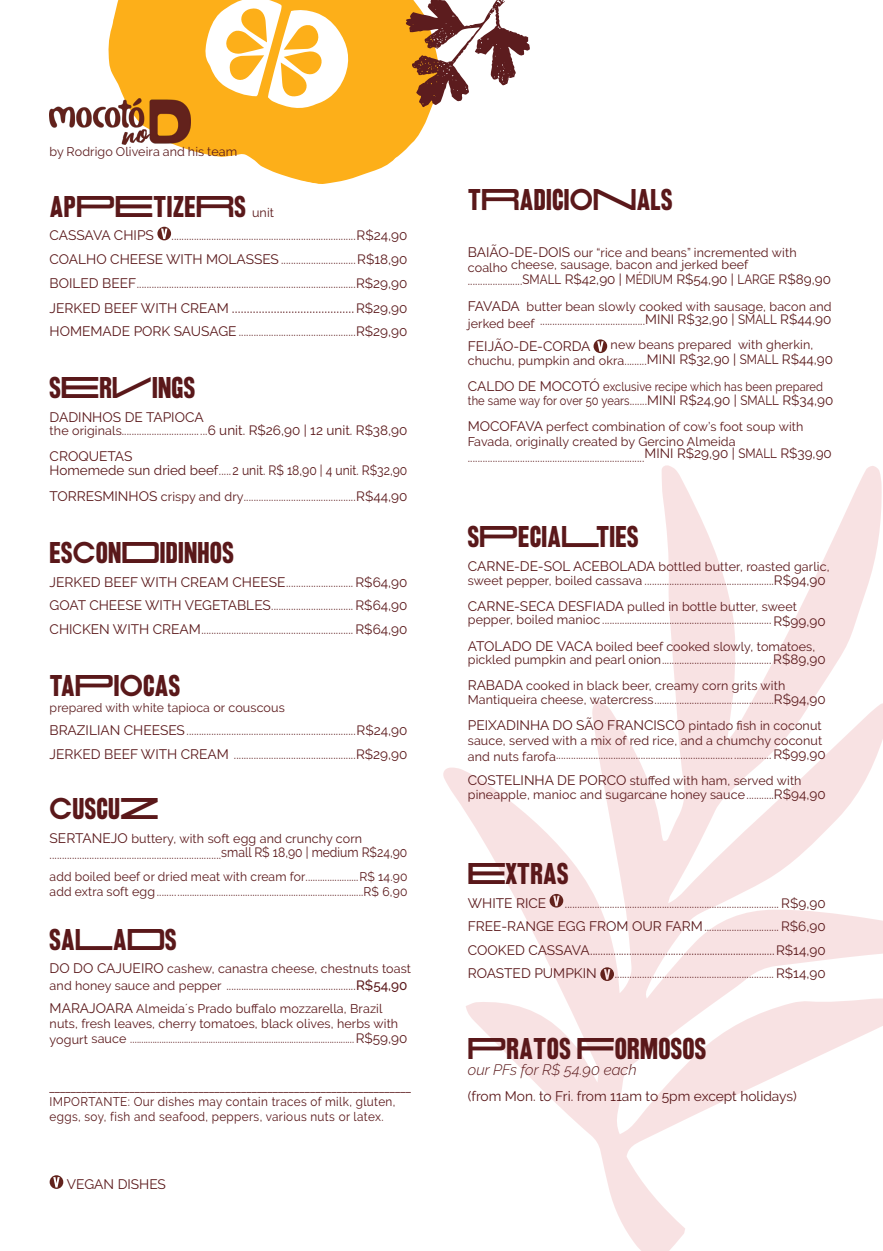
<style>
.page{position:relative;width:883px;height:1251px;background:#fff}
.page>*{position:absolute;margin:0;border:0;box-sizing:border-box;transform-origin:0 0}
.t1{font:26.25px "NIKEFBR14";letter-spacing:.01em;color:#5a181a}
.t2{font:15px "Raleway";color:#5a181a}
.t3{font:italic 300 15px "Raleway";color:#5a181a}
.t4{font:13.75px "Raleway";color:#5a181a}
.t5{font:13.5px "Raleway";color:#5a181a;scale:.86 1}
.t6{font:13.5px "Raleway";color:#5a181a}
.t7{font:12.5px/13.8px "Raleway";letter-spacing:.01em;color:#5a181a}
.t8{font:12.5px/13.8px "Raleway";letter-spacing:.01em;color:#5a181a;scale:.89 1}
.t9{font:12.5px/15px "Raleway";letter-spacing:.03em;color:#5a181a;scale:.94 1}
.t10{font:12.5px "Raleway";letter-spacing:.01em;color:#5c1c1e}
.t11{font:12.25px "Raleway";letter-spacing:.01em;color:#5c1c1e}
.s1{font-family:"Raleway";font-size:12.5px}
.s2{font-size:13.5px}
.s3{font-size:13.75px}
.s4{font-size:12.5px}
.s5{font-size:12.5px;color:#5a181a}
.s6{font-weight:500;font-size:13.5px}
</style>
<div class="page">
<svg style="left:108px;top:0;width:324px;height:184px;fill:#fdaf19"></svg>
<svg style="left:405px;top:0;width:125px;height:108px"></svg>
<svg style="left:443px;top:465px;width:439px;height:786px"></svg>
<svg style="left:157px;top:227px;width:14px;height:13px"></svg>
<svg style="left:50px;top:1175px;width:13px;height:14px"></svg>
<svg style="left:593px;top:339px;width:14px;height:14px"></svg>
<svg style="left:549px;top:894px;width:14px;height:13px"></svg>
<svg style="left:600px;top:967px;width:14px;height:14px"></svg>
<img style="left:50px;top:98px;width:140px;height:47px">
<p class="t10" style="left:50px;top:145px;width:189px">by Rodrigo Oliveira and his team</p>
<p class="t1" style="left:50px;top:190px;width:226px">APPETIZERS <span class="s1">unit</span></p>
<p class="t4" style="left:50px;top:228px;width:106px">CASSAVA CHIPS</p>
<p class="t7" style="left:171px;top:229px;width:237px">..........................................................................<span class="s2">R$24,90</span></p>
<p class="t7" style="left:50px;top:253px;width:359px"><span class="s3">COALHO CHEESE WITH MOLASSES</span> ..............................<span class="s2">R$18,90</span></p>
<p class="t7" style="left:50px;top:276px;width:359px"><span class="s3">BOILED BEEF</span>........................................................................................<span class="s2">R$29,90</span></p>
<p class="t2" style="left:50px;top:299px;width:359px"><span class="s3">JERKED BEEF WITH CREAM</span> .........................................<span class="s2">R$29,90</span></p>
<p class="t7" style="left:50px;top:325px;width:359px"><span class="s3">HOMEMADE PORK SAUSAGE</span> ...............................................<span class="s2">R$29,90</span></p>
<p class="t1" style="left:50px;top:371px;width:147px">SERVINGS</p>
<p class="t4" style="left:50px;top:409px;width:155px">DADINHOS DE TAPIOCA</p>
<p class="t7" style="left:50px;top:424px;width:359px">the originals..................................<span class="s2">6 unit. R$26,90 | 12 unit. R$38,90</span></p>
<p class="t4" style="left:50px;top:448px;width:84px">CROQUETAS</p>
<p class="t6" style="left:50px;top:462px;width:359px">Homemede sun dried beef<span class="s4">.....</span>2 unit. R$ 18,90 | 4 unit. R$32,90</p>
<p class="t7" style="left:50px;top:490px;width:359px"><span class="s3">TORRESMINHOS</span> crispy and dry.............................................<span class="s2">R$44,90</span></p>
<p class="t1" style="left:50px;top:537px;width:185px">ESCONDIDINHOS</p>
<p class="t7" style="left:50px;top:575px;width:359px"><span class="s3">JERKED BEEF WITH CREAM CHEESE</span>........................... <span class="s2">R$64,90</span></p>
<p class="t7" style="left:50px;top:599px;width:359px"><span class="s3">GOAT CHEESE WITH VEGETABLES</span>................................. <span class="s2">R$64,90</span></p>
<p class="t7" style="left:50px;top:623px;width:359px"><span class="s3">CHICKEN WITH CREAM</span>............................................................. <span class="s2">R$64,90</span></p>
<p class="t1" style="left:50px;top:669px;width:132px">TAPIOCAS</p>
<p class="t11" style="left:50px;top:700px;width:237px">prepared with white tapioca <span class="s5">or couscous</span></p>
<p class="t7" style="left:50px;top:724px;width:359px"><span class="s3">BRAZILIAN CHEESES</span>....................................................................<span class="s2">R$24,90</span></p>
<p class="t7" style="left:50px;top:748px;width:359px"><span class="s3">JERKED BEEF WITH CREAM</span> .................................................<span class="s2">R$29,90</span></p>
<p class="t1" style="left:50px;top:793px;width:110px">CUSCUZ</p>
<p class="t7" style="left:50px;top:830px;width:359px;line-height:16.2px"><span class="s3">SERTANEJO</span> buttery, with soft egg and crunchy corn .....................................................................<sup>small</sup> <sup>R$</sup> <sup>18,90</sup> <sup>|</sup> <sup>medium</sup> <sup>R$24,90</sup></p>
<p class="t7" style="left:50px;top:869px;width:359px;line-height:15px">add boiled beef or dried meat with cream for......................R$ 14.90 add extra soft egg.....................................................................................R$ 6,90</p>
<p class="t1" style="left:50px;top:923px;width:128px">SALADS</p>
<p class="t7" style="left:50px;top:961px;width:363px;line-height:16.2px"><span class="s3">DO DO CAJUEIRO</span> cashew, canastra cheese, chestnuts toast and honey sauce and pepper ....................................................<span class="s6">R$54,90</span></p>
<p class="t7" style="left:50px;top:1001px;width:359px;line-height:15px"><span class="s3">MARAJOARA</span> Almeida´s Prado buffalo mozzarella, Brazil nuts, fresh leaves, cherry tomatoes, black olives, herbs with yogurt sauce ....................................................................................................<span class="s2">R$59,90</span></p>
<p class="t9" style="left:50px;top:1094px;width:369px">IMPORTANTE: Our dishes may contain traces of milk, gluten, eggs, soy, fish and seafood, peppers, various nuts or latex.</p>
<p class="t4" style="left:67px;top:1176px;width:101px">VEGAN DISHES</p>
<p class="t1" style="left:467px;top:183px;width:206px">TRADICIONALS</p>
<p class="t7" style="left:467px;top:246px;width:330px;line-height:12.5px"><span class="s3">BAIÃO-DE-DOIS</span> our “rice and beans” incremented with coalho cheese, sausage, bacon and jerked beef</p>
<p class="t5" style="left:467px;top:271px;width:423px"><sub>......................</sub>SMALL R$42,90 | MÉDIUM R$54,90 | LARGE R$89,90</p>
<p class="t7" style="left:467px;top:300px;width:365px"><span class="s3">FAVADA</span> butter bean slowly cooked with sausage, bacon and jerked beef ..........................................<span class="s2">MINI R$32,90 | SMALL R$44,90</span></p>
<p class="t4" style="left:467px;top:338px;width:124px">FEIJÃO-DE-CORDA</p>
<p class="t7" style="left:467px;top:336px;width:367px;line-height:16.2px;text-indent:143px">new beans prepared with gherkin, chuchu, pumpkin and okra.........<span class="s2">MINI R$32,90 | SMALL R$44,90</span></p>
<p class="t8" style="left:467px;top:380px;width:412px"><span class="s3">CALDO DE MOCOTÓ</span> exclusive recipe which has been prepared the same way for over 50 years.......<span class="s2">MINI R$24,90 | SMALL R$34,90</span></p>
<p class="t7" style="left:467px;top:419px;width:337px;line-height:15px"><span class="s3">MOCOFAVA</span> perfect combination of cow’s foot soup with<br>Favada, originally created by Gercino Almeida</p>
<p class="t7" style="left:467px;top:451px;width:365px">.......................................................................<sup>MINI</sup> <sup>R$29,90</sup> <sup>|</sup> <sup>SMALL</sup> <sup>R$39,90</sup></p>
<p class="t1" style="left:467px;top:521px;width:172px">SPECIALTIES</p>
<p class="t7" style="left:467px;top:559px;width:363px"><span class="s3">CARNE-DE-SOL ACEBOLADA</span> bottled butter, roasted garlic, sweet pepper, boiled cassava ....................................................<span class="s2">R$94,90</span></p>
<p class="t7" style="left:467px;top:599px;width:359px"><span class="s3">CARNE-SECA DESFIADA</span> pulled in bottle butter, sweet pepper, boiled manioc ....................................................................<span class="s2">R$99,90</span></p>
<p class="t7" style="left:467px;top:639px;width:359px"><span class="s3">ATOLADO DE VACA</span> boiled beef cooked slowly, tomatoes, pickled pumpkin and pearl onion............................................<span class="s2">R$89,90</span></p>
<p class="t7" style="left:467px;top:679px;width:359px"><span class="s3">RABADA</span> cooked in black beer, creamy corn grits with<br>Mantiqueira cheese, watercress................................................<span class="s2">R$94,90</span></p>
<p class="t4" style="left:467px;top:717px;width:355px">PEIXADINHA DO SÃO FRANCISCO <span class="s4">pintado fish in coconut</span></p>
<p class="t7" style="left:467px;top:734px;width:359px">sauce, served with a mix of red rice, and a chumchy coconut and nuts farofa......................................................................................<span class="s2">R$99,90</span></p>
<p class="t7" style="left:467px;top:774px;width:359px"><span class="s3">COSTELINHA DE PORCO</span> stuffed with ham, served with pineapple, manioc and sugarcane honey sauce...........<span class="s2">R$94,90</span></p>
<p class="t1" style="left:467px;top:857px;width:102px">EXTRAS</p>
<p class="t4" style="left:467px;top:895px;width:80px">WHITE RICE</p>
<p class="t7" style="left:564px;top:896px;width:262px">...................................................................................... <span class="s2">R$9,90</span></p>
<p class="t7" style="left:467px;top:920px;width:359px"><span class="s3">FREE-RANGE EGG FROM OUR FARM</span>.............................. <span class="s2">R$6,90</span></p>
<p class="t4" style="left:467px;top:942px;width:359px">COOKED CASSAVA.......................................................................<span class="s2">R$14,90</span></p>
<p class="t4" style="left:467px;top:965px;width:130px">ROASTED PUMPKIN</p>
<p class="t7" style="left:614px;top:967px;width:212px">................................................................ <span class="s2">R$14,90</span></p>
<p class="t1" style="left:467px;top:1033px;width:240px">PRATOS FORMOSOS</p>
<p class="t3" style="left:467px;top:1061px;width:170px">our PFs for R$ 54.90 each</p>
<p class="t4" style="left:467px;top:1088px;width:330px">(from Mon. to Fri. from 11am to 5pm except holidays)</p>
</div>
